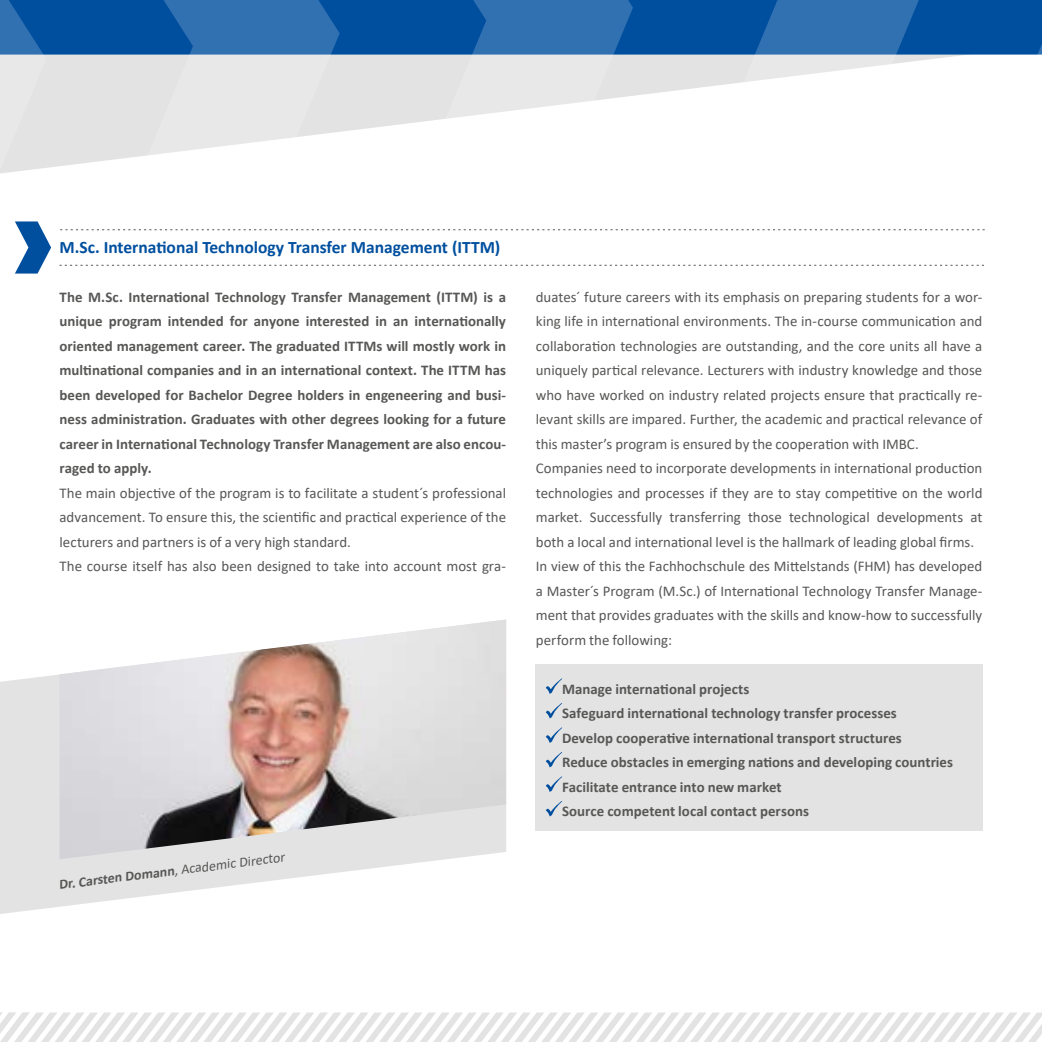
<style>
.page{position:relative;width:1042px;height:1042px;background:#fff}
.page>*{position:absolute;margin:0;border:0;box-sizing:border-box;transform-origin:0 0}
.t1{font:700 17.5px "Calibri";color:#004f9f}
.t2{font:14.88px/24.5px "Calibri";color:#575756}
.t3{font:700 14.88px/24.5px "Calibri";color:#575756;text-align:justify}
.t4{font:14px "Calibri";color:#575756}
.s1{font-weight:700}
</style>
<div class="page">
<svg style="left:0;top:1012px;width:1042px;height:30px"></svg>
<svg style="left:51px;top:55px;width:911px;height:112px"></svg>
<div style="left:0;top:0;width:1042px;height:55px;background:#004f9f"></div>
<svg style="left:90px;top:0;width:250px;height:167px;fill:#e3e3e3"></svg>
<svg style="left:383px;top:0;width:250px;height:167px"></svg>
<svg style="left:706px;top:0;width:220px;height:167px"></svg>
<svg style="left:999px;top:44px;width:43px;height:11px"></svg>
<div style="left:536px;top:665px;width:446px;height:166px;background:#e3e3e3"></div>
<svg style="left:0;top:0;width:51px;height:274px"></svg>
<svg style="left:546px;top:678px;width:16px;height:16px"></svg>
<svg style="left:546px;top:703px;width:16px;height:15px"></svg>
<svg style="left:546px;top:727px;width:16px;height:16px"></svg>
<svg style="left:546px;top:752px;width:16px;height:15px"></svg>
<svg style="left:546px;top:776px;width:16px;height:16px"></svg>
<svg style="left:546px;top:801px;width:16px;height:15px"></svg>
<svg style="left:60px;top:229px;width:924px;height:1px"></svg>
<svg style="left:60px;top:265px;width:924px;height:1px"></svg>
<svg style="left:0;top:674px;width:446px;height:240px;fill:#e3e3e3"></svg>
<img style="left:60px;top:619px;width:446px;height:240px">
<p class="t1" style="left:60px;top:235px;width:442px">M.Sc. International Technology Transfer Management (ITTM)</p>
<p class="t3" style="left:60px;top:284px;width:448px">The M.Sc. International Technology Transfer Management (ITTM) is a unique program intended for anyone interested in an internationally oriented management career. The graduated ITTMs will mostly work in multinational companies and in an international context. The ITTM has been developed for Bachelor Degree holders in engeneering and busi&shy;ness administration. Graduates with other degrees looking for a future career in International Technology Transfer Management are also encou&shy;raged to apply.</p>
<p class="t2" style="left:60px;top:480px;width:448px">The main objective of the program is to facilitate a student´s professional advancement. To ensure this, the scientific and practical experience of the lecturers and partners is of a very high standard.<br>The course itself has also been designed to take into account most gra-</p>
<p class="t4" style="left:58px;top:875px;width:229px;rotate:-7deg"><span class="s1">Dr. Carsten Domann</span>, Academic Director</p>
<p class="t2" style="left:536px;top:284px;width:448px">duates´ future careers with its emphasis on preparing students for a wor&shy;king life in international environments. The in-course communication and collaboration technologies are outstanding, and the core units all have a uniquely partical relevance. Lecturers with industry knowledge and those who have worked on industry related projects ensure that practically re&shy;levant skills are impared. Further, the academic and practical relevance of this master’s program is ensured by the cooperation with IMBC.<br>Companies need to incorporate developments in international production technologies and processes if they are to stay competitive on the world market. Successfully transferring those technological developments at both a local and international level is the hallmark of leading global firms.<br>In view of this the Fachhochschule des Mittelstands (FHM) has developed a Master´s Program (M.Sc.) of International Technology Transfer Manage&shy;ment that provides graduates with the skills and know-how to successfully perform the following:</p>
<p class="t3" style="left:562px;top:676px;width:392px;text-align:left">Manage international projects<br>Safeguard international technology transfer processes<br>Develop cooperative international transport structures<br>Reduce obstacles in emerging nations and developing countries Facilitate entrance into new market<br>Source competent local contact persons</p>
</div>
